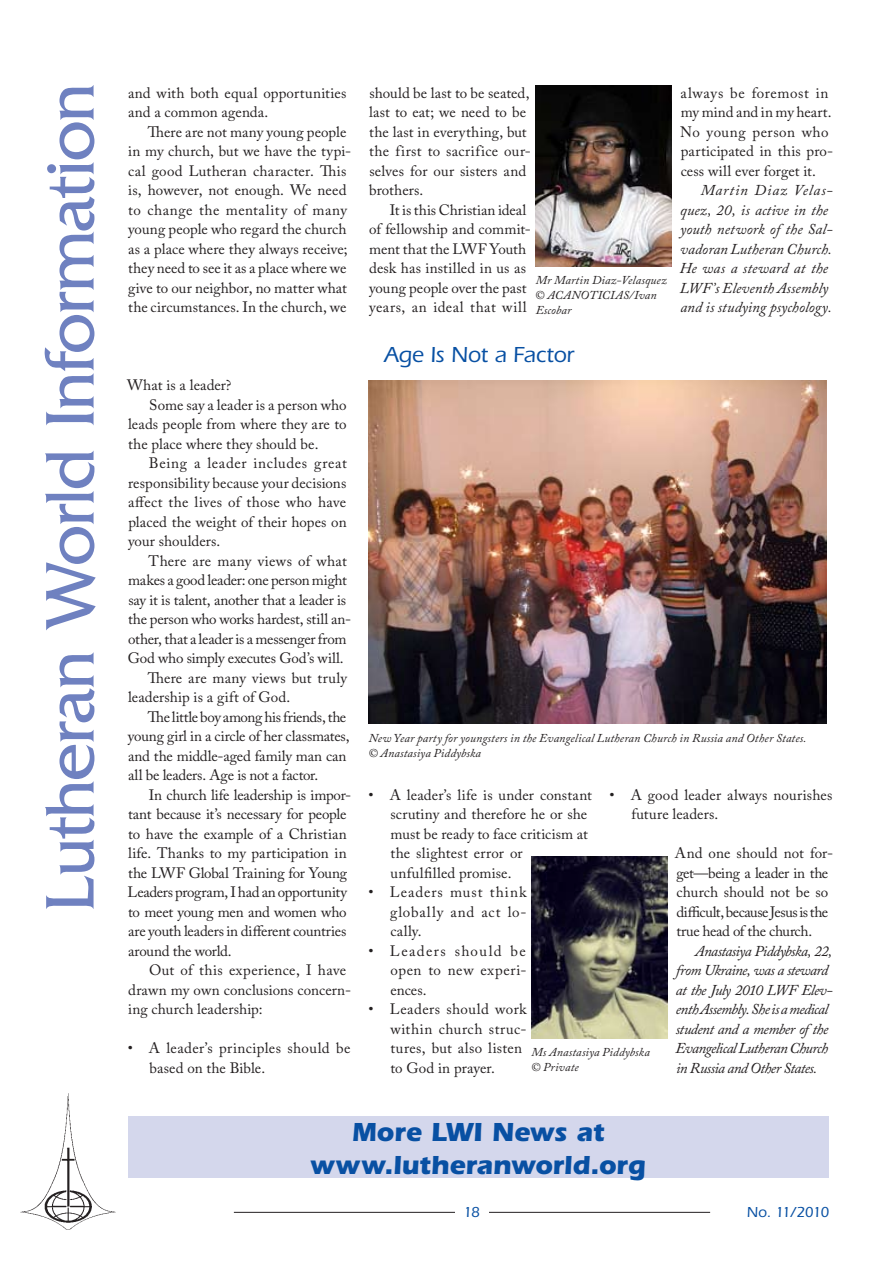
<style>
.page{position:relative;width:893px;height:1263px;background:#fff}
.page>*{position:absolute;margin:0;border:0;box-sizing:border-box;transform-origin:0 0}
.t1{font:72px "Friz Quadrata";letter-spacing:-.02em;color:#6f81c0}
.t2{font:700 27px/33px "Itc Eras";letter-spacing:-.005em;color:#0850a3;text-align:center}
.t3{font:500 22.5px "Itc Eras";letter-spacing:-.005em;color:#0850a3}
.t4{font:15px/19.5px "Adobe Caslon Pro";letter-spacing:.005em;color:#231f20}
.t5{font:15px/19.5px "Adobe Caslon Pro";letter-spacing:-.015em;color:#231f20}
.t6{font:italic 15px/19.5px "Adobe Caslon Pro";letter-spacing:-.025em;color:#231f20}
.t7{font:italic 15px/19.5px "Adobe Caslon Pro";letter-spacing:.005em;color:#231f20}
.t8{font:15px "Adobe Caslon Pro";letter-spacing:-.02em;color:#231f20}
.t9{font:15px "Adobe Caslon Pro";letter-spacing:-.025em;color:#231f20}
.t10{font:15px "Adobe Caslon Pro";letter-spacing:.045em;color:#231f20}
.t11{font:15px "Adobe Caslon Pro";letter-spacing:.025em;color:#231f20}
.t12{font:500 15px "Itc Eras";letter-spacing:-.075em;color:#0850a3}
.t13{font:italic 12px/15px "Adobe Caslon Pro";letter-spacing:.01em;color:#231f20}
</style>
<div class="page">
<hr style="left:489px;top:1212px;width:221px;height:1px;background:#231f20">
<hr style="left:234px;top:1212px;width:221px;height:1px;background:#231f20">
<img style="left:20px;top:1093px;width:96px;height:137px">
<img style="left:531px;top:857px;width:136px;height:181px">
<img style="left:369px;top:381px;width:458px;height:343px">
<img style="left:535px;top:85px;width:136px;height:181px">
<div style="left:128px;top:1116px;width:700px;height:62px;background:#d4d7ec"></div>
<h1 class="t1" style="left:30px;top:912px;width:830px;rotate:-90deg">Lutheran World Information</h1>
<p class="t4" style="left:128px;top:83px;width:220px">and with both equal opportunities and a common agenda.</p>
<p class="t4" style="left:128px;top:122px;width:225px;text-indent:20px">There are not many young people in my church, but we have the typi&shy;cal good Lutheran character. This is, however, not enough. We need to change the mentality of many young people who regard the church as a place where they always receive; they need to see it as a place where we give to our neighbor, no matter what the circumstances. In the church, we</p>
<p class="t4" style="left:127px;top:375px;width:106px">What is a leader?</p>
<p class="t4" style="left:149px;top:395px;width:199px">Some say a leader is a person who</p>
<p class="t4" style="left:128px;top:414px;width:220px">leads people from where they are to</p>
<p class="t4" style="left:128px;top:434px;width:192px">the place where they should be.</p>
<p class="t10" style="left:149px;top:454px;width:200px">Being a leader includes great</p>
<p class="t4" style="left:128px;top:473px;width:220px">responsibility because your decisions</p>
<p class="t4" style="left:128px;top:492px;width:220px">affect the lives of those who have</p>
<p class="t4" style="left:128px;top:512px;width:220px">placed the weight of their hopes on</p>
<p class="t4" style="left:128px;top:531px;width:94px">your shoulders.</p>
<p class="t4" style="left:149px;top:551px;width:200px">There are many views of what</p>
<p class="t5" style="left:128px;top:570px;width:220px">makes a good leader: one person might</p>
<p class="t8" style="left:128px;top:591px;width:219px">say it is talent, another that a leader is</p>
<p class="t5" style="left:128px;top:609px;width:225px">the person who works hardest, still an-</p>
<p class="t5" style="left:128px;top:629px;width:220px">other, that a leader is a messenger from</p>
<p class="t5" style="left:128px;top:648px;width:217px">God who simply executes God’s will.</p>
<p class="t4" style="left:148px;top:668px;width:201px">There are many views but truly</p>
<p class="t4" style="left:128px;top:687px;width:164px">leadership is a gift of God.</p>
<p class="t9" style="left:148px;top:708px;width:200px">The little boy amonghisfriends,the</p>
<p class="t4" style="left:128px;top:726px;width:223px">young girl in a circle of her classmates,</p>
<p class="t4" style="left:128px;top:746px;width:220px">and the middle-aged family man can</p>
<p class="t5" style="left:128px;top:765px;width:192px">all be leaders. Age is not a factor.</p>
<p class="t5" style="left:149px;top:785px;width:204px">In church life leadership is impor-</p>
<p class="t5" style="left:128px;top:804px;width:220px">tant because it’s necessary for people</p>
<p class="t4" style="left:128px;top:824px;width:220px">to have the example of a Christian</p>
<p class="t4" style="left:128px;top:843px;width:220px">life. Thanks to my participation in</p>
<p class="t5" style="left:128px;top:863px;width:220px">the LWF Global Training for Young</p>
<p class="t8" style="left:128px;top:883px;width:221px">Leaders program,I had an opportunity</p>
<p class="t8" style="left:128px;top:903px;width:220px">to meet young men and women who</p>
<p class="t5" style="left:128px;top:921px;width:220px">are youth leaders in different countries</p>
<p class="t8" style="left:128px;top:942px;width:105px">around the world.</p>
<p class="t11" style="left:149px;top:961px;width:199px">Out of this experience, I have</p>
<p class="t4" style="left:128px;top:980px;width:225px">drawn my own conclusions concern-</p>
<p class="t4" style="left:128px;top:999px;width:136px">ing church leadership:</p>
<p class="t4" style="left:150px;top:1038px;width:202px;text-indent:-22px">• A leader’s principles should be based on the Bible.</p>
<p class="t4" style="left:369px;top:83px;width:163px">should be last to be seated, last to eat; we need to be the last in everything, but the first to sacrifice our&shy;selves for our sisters and brothers.</p>
<p class="t4" style="left:369px;top:200px;width:163px;text-indent:21px">It is this Christian ideal of fellowship and commit&shy;ment that the LWF Youth desk has instilled in us as young people over the past years, an ideal that will</p>
<p class="t13" style="left:535px;top:272px;width:133px">Mr Martin Diaz-Velasquez © ACANOTICIAS/Ivan<br>Escobar</p>
<p class="t4" style="left:680px;top:83px;width:154px">always be foremost in my mind and in my heart.<br>No young person who participated in this pro&shy;cess will ever forget it.</p>
<p class="t7" style="left:680px;top:180px;width:154px;text-indent:21px">Martin Diaz Velas&shy;quez, 20, is active in the youth network of the Sal&shy;vadoran Lutheran Church.<br>He was a steward at the<br>LWF’s Eleventh Assembly and is studying psychology.</p>
<h3 class="t3" style="left:384px;top:342px;width:191px">Age Is Not a Factor</h3>
<p class="t13" style="left:368px;top:730px;width:440px">New Year party for youngsters in the Evangelical Lutheran Church in Russia and Other States. © Anastasiya Piddybska</p>
<p class="t4" style="left:390px;top:785px;width:203px;text-indent:-22px">• A leader’s life is under constant scrutiny and therefore he or she must be ready to face criticism at the slightest error or<br>unfulfilled promise.</p>
<p class="t4" style="left:390px;top:882px;width:138px;text-align:justify;text-indent:-22px">• Leaders must think globally and act lo&shy;cally.</p>
<p class="t4" style="left:390px;top:941px;width:138px;text-align:justify;text-indent:-22px">• Leaders should be open to new experi&shy;ences.</p>
<p class="t4" style="left:390px;top:999px;width:138px;text-indent:-22px">• Leaders should work within church struc&shy;tures, but also listen to God in prayer.</p>
<p class="t4" style="left:631px;top:785px;width:203px;text-indent:-22px">• A good leader always nourishes future leaders.</p>
<p class="t5" style="left:675px;top:843px;width:160px">And one should not for&shy;get—being a leader in the church should not be so difficult,because Jesusisthe true head of the church.</p>
<p class="t6" style="left:675px;top:941px;width:159px;text-indent:20px">Anastasiya Piddybska, 22, from Ukraine, was a steward at the July 2010 LWF Elev&shy;enth Assembly. She is a medical student and a member of the<br>Evangelical Lutheran Church in Russia and Other States.</p>
<p class="t13" style="left:531px;top:1044px;width:120px">Ms Anastasiya Piddybska © Private</p>
<h2 class="t2" style="left:310px;top:1115px;width:337px">More LWI News at www.lutheranworld.org</h2>
<p class="t12" style="left:463px;top:1203px;width:16px">18</p>
<p class="t12" style="left:747px;top:1203px;width:84px">No. 11/2010</p>
</div>
